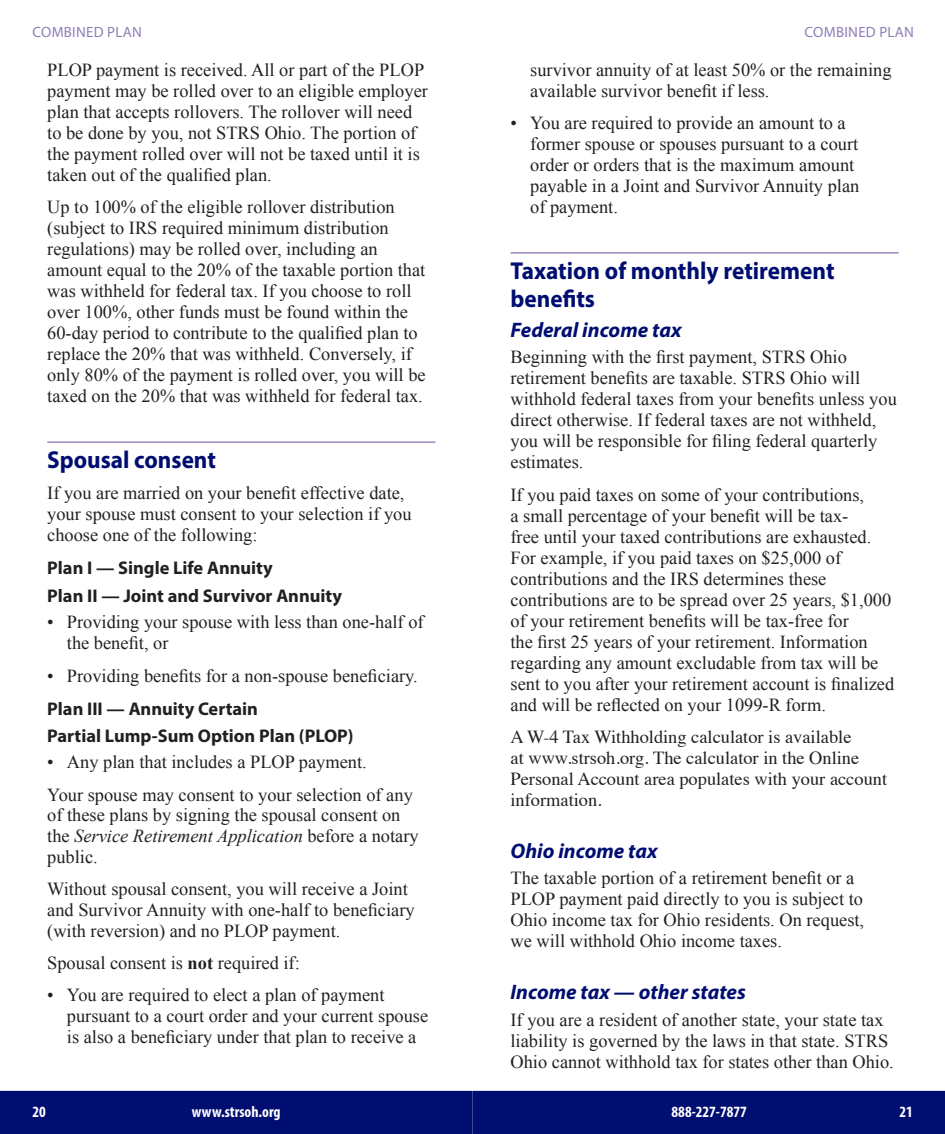
<style>
.page{position:relative;width:945px;height:1134px;background:#fff}
.page>*{position:absolute;margin:0;border:0;box-sizing:border-box;transform-origin:0 0}
.LEVEL_1_HEAD{font:700 24.5px/28px "Myriad Pro";color:#000d71;scale:.95 1}
.LEVEL_2_HEAD{font:italic 700 21px "Myriad Pro";color:#000d71}
.BODY{font:18.38px/21px "Times New Roman";color:#231f20}
.BULLETS_TABBED{font:18.38px/21px "Times New Roman";color:#231f20}
.BODY-2{font:18.38px/21px "Times";color:#231f20}
.LEVEL_3_HEAD{font:700 18.38px "Myriad Pro";color:#231f20}
.t1{font:700 condensed 15.75px "Myriad Pro";color:#fff}
.t2{font:14.88px "Myriad Pro";letter-spacing:.02em;color:#907eb7}
.s1{font-style:italic}
.s2{font-weight:700}
</style>
<div class="page">
<div style="left:0;top:1091px;width:945px;height:43px;background:#000d71"></div>
<hr style="left:47px;top:441px;width:388px;height:2px;background:#a796c5">
<hr style="left:511px;top:252px;width:388px;height:2px;background:#a796c5">
<p class="t2" style="left:33px;top:22px;width:111px">COMBINED PLAN</p>
<p class="t2" style="left:805px;top:23px;width:111px">COMBINED PLAN</p>
<p class="BODY" style="left:47px;top:59px;width:382px">PLOP payment is received. All or part of the PLOP payment may be rolled over to an eligible employer plan that accepts rollovers. The rollover will need to be done by you, not STRS Ohio. The portion of the payment rolled over will not be taxed until it is taken out of the qualified plan.</p>
<p class="BODY" style="left:47px;top:196px;width:380px">Up to 100% of the eligible rollover distribution (subject to IRS required minimum distribution regulations) may be rolled over, including an amount equal to the 20% of the taxable portion that was withheld for federal tax. If you choose to roll over 100%, other funds must be found within the 60-day period to contribute to the qualified plan to replace the 20% that was withheld. Conversely, if only 80% of the payment is rolled over, you will be taxed on the 20% that was withheld for federal tax.</p>
<p class="LEVEL_1_HEAD" style="left:47px;top:445px;width:179px">Spousal consent</p>
<p class="BODY" style="left:47px;top:482px;width:366px">If you are married on your benefit effective date, your spouse must consent to your selection if you choose one of the following:</p>
<p class="LEVEL_3_HEAD" style="left:47px;top:556px;width:227px">Plan I — Single Life Annuity</p>
<p class="LEVEL_3_HEAD" style="left:47px;top:583px;width:296px">Plan II — Joint and Survivor Annuity</p>
<p class="BULLETS_TABBED" style="left:67px;top:611px;width:358px;text-indent:-20px">• Providing your spouse with less than one-half of the benefit, or</p>
<p class="BULLETS_TABBED" style="left:47px;top:665px;width:372px">• Providing benefits for a non-spouse beneficiary.</p>
<p class="LEVEL_3_HEAD" style="left:47px;top:696px;width:212px">Plan III — Annuity Certain</p>
<p class="LEVEL_3_HEAD" style="left:47px;top:724px;width:308px">Partial Lump-Sum Option Plan (PLOP)</p>
<p class="BULLETS_TABBED" style="left:47px;top:751px;width:321px">• Any plan that includes a PLOP payment.</p>
<p class="BODY" style="left:47px;top:784px;width:373px">Your spouse may consent to your selection of any of these plans by signing the spousal consent on the <span class="s1">Service Retirement Application</span> before a notary public.</p>
<p class="BODY" style="left:47px;top:878px;width:369px">Without spousal consent, you will receive a Joint and Survivor Annuity with one-half to beneficiary (with reversion) and no PLOP payment.</p>
<p class="BODY" style="left:47px;top:952px;width:254px">Spousal consent is <span class="s2">not</span> required if:</p>
<p class="BULLETS_TABBED" style="left:67px;top:984px;width:363px;text-indent:-20px">• You are required to elect a plan of payment pursuant to a court order and your current spouse is also a beneficiary under that plan to receive a</p>
<p class="BULLETS_TABBED" style="left:530px;top:59px;width:363px">survivor annuity of at least 50% or the remaining available survivor benefit if less.</p>
<p class="BULLETS_TABBED" style="left:530px;top:112px;width:331px;text-indent:-20px">• You are required to provide an amount to a former spouse or spouses pursuant to a court order or orders that is the maximum amount payable in a Joint and Survivor Annuity plan of payment.</p>
<p class="LEVEL_1_HEAD" style="left:511px;top:256px;width:343px">Taxation of monthly retirement benefits</p>
<p class="LEVEL_2_HEAD" style="left:511px;top:316px;width:172px">Federal income tax</p>
<p class="BODY" style="left:511px;top:346px;width:388px">Beginning with the first payment, STRS Ohio retirement benefits are taxable. STRS Ohio will withhold federal taxes from your benefits unless you direct otherwise. If federal taxes are not withheld, you will be responsible for filing federal quarterly estimates.</p>
<p class="BODY" style="left:511px;top:484px;width:385px">If you paid taxes on some of your contributions,<br>a small percentage of your benefit will be tax-<br>free until your taxed contributions are exhausted.<br>For example, if you paid taxes on $25,000 of contributions and the IRS determines these contributions are to be spread over 25 years, $1,000 of your retirement benefits will be tax-free for<br>the first 25 years of your retirement. Information regarding any amount excludable from tax will be sent to you after your retirement account is finalized and will be reflected on your 1099-R form.</p>
<p class="BODY-2" style="left:511px;top:725px;width:378px">A W-4 Tax Withholding calculator is available<br>at www.strsoh.org. The calculator in the Online Personal Account area populates with your account information.</p>
<p class="LEVEL_2_HEAD" style="left:511px;top:837px;width:149px">Ohio income tax</p>
<p class="BODY" style="left:511px;top:867px;width:355px">The taxable portion of a retirement benefit or a PLOP payment paid directly to you is subject to Ohio income tax for Ohio residents. On request, we will withhold Ohio income taxes.</p>
<p class="LEVEL_2_HEAD" style="left:511px;top:979px;width:237px">Income tax — other states</p>
<p class="BODY" style="left:511px;top:1009px;width:385px">If you are a resident of another state, your state tax liability is governed by the laws in that state. STRS<br>Ohio cannot withhold tax for states other than Ohio.</p>
<p class="t1" style="left:32px;top:1101px;width:15px">20</p>
<p class="t1" style="left:192px;top:1102px;width:90px">www.strsoh.org</p>
<p class="t1" style="left:672px;top:1102px;width:77px">888-227-7877</p>
<p class="t1" style="left:900px;top:1101px;width:15px">21</p>
</div>
